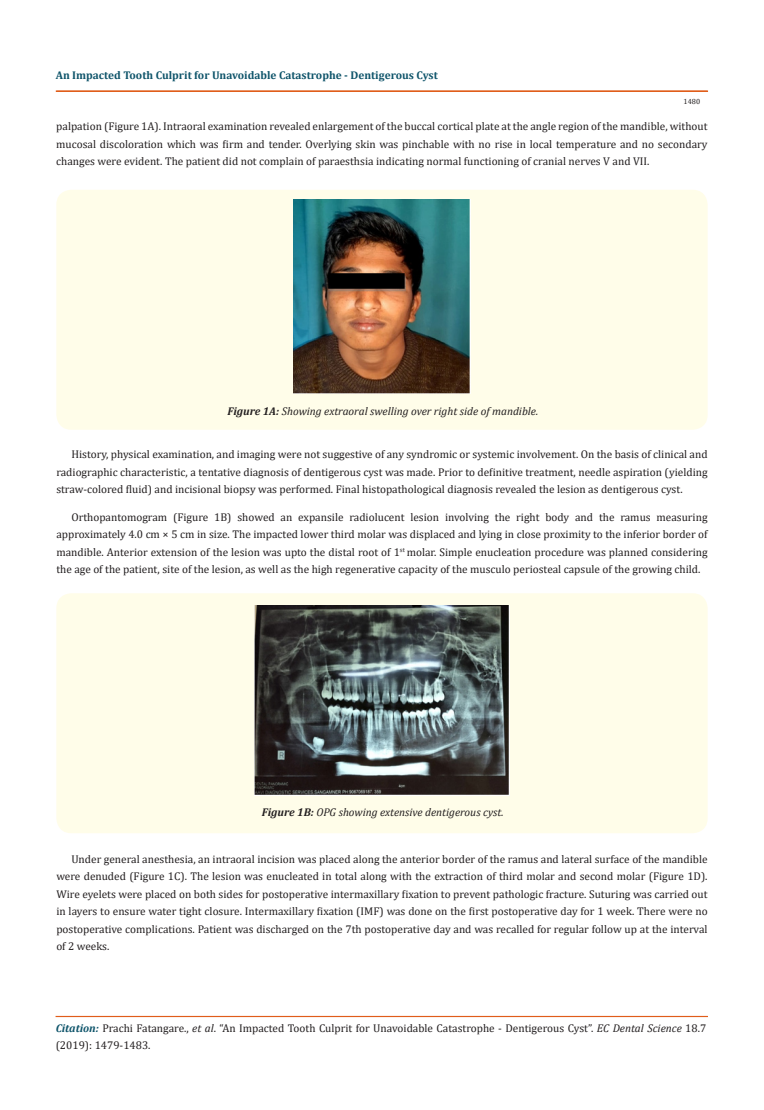
<style>
.page{position:relative;width:764px;height:1110px;background:#fff}
.page>*{position:absolute;margin:0;border:0;box-sizing:border-box;transform-origin:0 0}
.t1{font:11.25px/17.5px "Cambria";color:#231f20;text-align:justify}
.t2{font:italic 11.25px "Cambria";color:#231f20}
.t3{font:700 11.25px "Cambria";color:#0e546a}
.t4{font:7.5px "Cambria";color:#231f20}
.s1{font-weight:700}
.s2{font-weight:700;font-style:italic;color:#0e546a}
.s3{font-style:italic}
</style>
<div class="page">
<div style="left:56px;top:91px;width:651px;height:1px;border:1px solid #e05d1a"></div>
<div style="left:56px;top:1016px;width:651px;height:1px;border:1px solid #e05d1a"></div>
<div style="left:56px;top:190px;width:651px;height:240px;background:#fffde9;border-radius:15px"></div>
<img style="left:293px;top:200px;width:177px;height:194px">
<div style="left:56px;top:593px;width:651px;height:240px;background:#fffde9;border-radius:15px"></div>
<img style="left:255px;top:605px;width:254px;height:191px">
<p class="t3" style="left:56px;top:67px;width:384px">An Impacted Tooth Culprit for Unavoidable Catastrophe - Dentigerous Cyst</p>
<p class="t4" style="left:683px;top:97px;width:18px">1480</p>
<p class="t1" style="left:56px;top:117px;width:653px">palpation (Figure 1A). Intraoral examination revealed enlargement of the buccal cortical plate at the angle region of the mandible, without mucosal discoloration which was firm and tender. Overlying skin was pinchable with no rise in local temperature and no secondary changes were evident. The patient did not complain of paraesthsia indicating normal functioning of cranial nerves V and VII.</p>
<p class="t2" style="left:227px;top:403px;width:312px"><span class="s1">Figure 1A:</span> Showing extraoral swelling over right side of mandible.</p>
<p class="t1" style="left:56px;top:446px;width:653px;text-indent:15px">History, physical examination, and imaging were not suggestive of any syndromic or systemic involvement. On the basis of clinical and radiographic characteristic, a tentative diagnosis of dentigerous cyst was made. Prior to definitive treatment, needle aspiration (yielding straw-colored fluid) and incisional biopsy was performed. Final histopathological diagnosis revealed the lesion as dentigerous cyst.</p>
<p class="t1" style="left:56px;top:508px;width:653px;text-indent:15px">Orthopantomogram (Figure 1B) showed an expansile radiolucent lesion involving the right body and the ramus measuring approximately 4.0 cm × 5 cm in size. The impacted lower third molar was displaced and lying in close proximity to the inferior border of mandible. Anterior extension of the lesion was upto the distal root of 1<sup>st</sup> molar. Simple enucleation procedure was planned considering the age of the patient, site of the lesion, as well as the high regenerative capacity of the musculo periosteal capsule of the growing child.</p>
<p class="t2" style="left:262px;top:805px;width:243px"><span class="s1">Figure 1B:</span> OPG showing extensive dentigerous cyst.</p>
<p class="t1" style="left:56px;top:850px;width:653px;text-indent:15px">Under general anesthesia, an intraoral incision was placed along the anterior border of the ramus and lateral surface of the mandible were denuded (Figure 1C). The lesion was enucleated in total along with the extraction of third molar and second molar (Figure 1D).<br>Wire eyelets were placed on both sides for postoperative intermaxillary fixation to prevent pathologic fracture. Suturing was carried out in layers to ensure water tight closure. Intermaxillary fixation (IMF) was done on the first postoperative day for 1 week. There were no postoperative complications. Patient was discharged on the 7th postoperative day and was recalled for regular follow up at the interval of 2 weeks.</p>
<p class="t1" style="left:56px;top:1019px;width:652px"><span class="s2">Citation:</span> Prachi Fatangare., <span class="s3">et al</span>. “An Impacted Tooth Culprit for Unavoidable Catastrophe - Dentigerous Cyst”. <span class="s3">EC Dental Science</span> 18.7 (2019): 1479-1483.</p>
</div>
